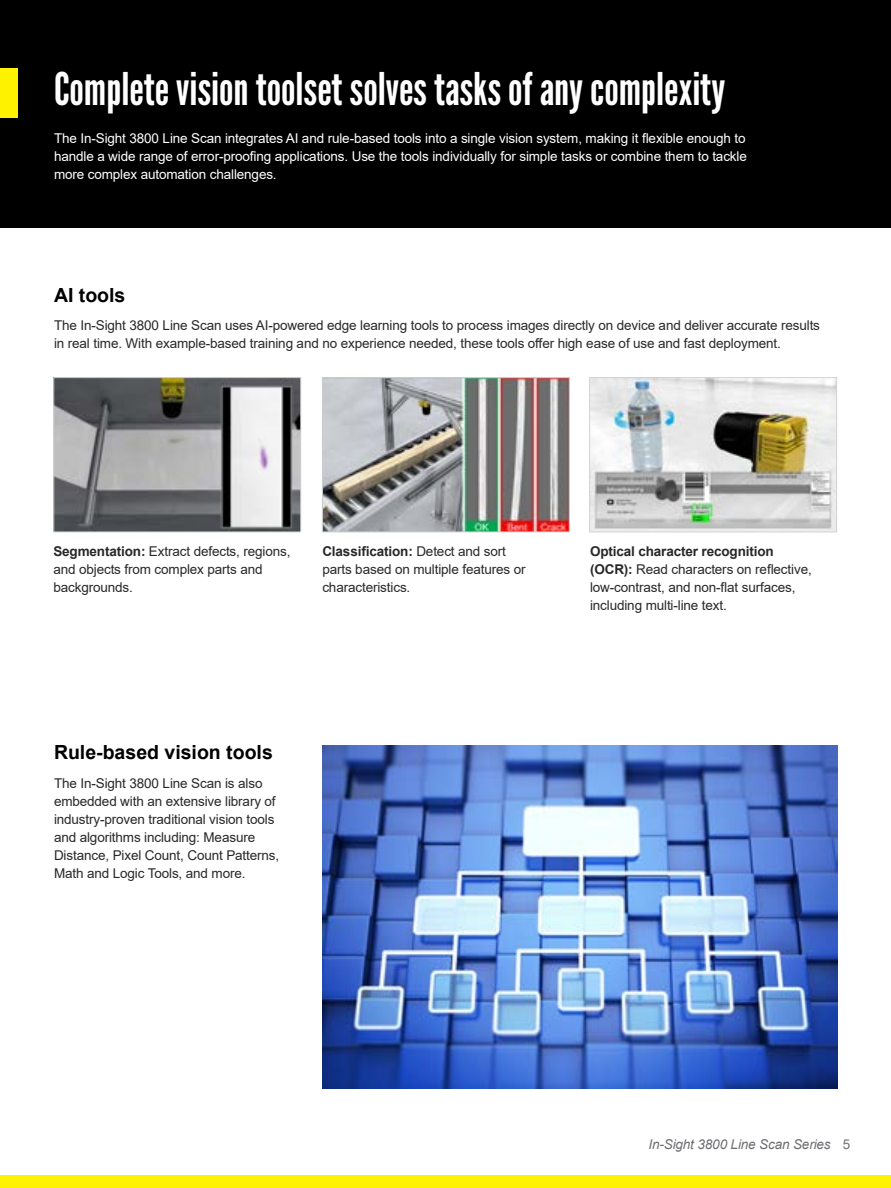
<style>
.page{position:relative;width:891px;height:1188px;background:#fff}
.page>*{position:absolute;margin:0;border:0;box-sizing:border-box;transform-origin:0 0}
.t1{font:45px "League Gothic";color:#fff}
.t2{font:700 19.5px "Arial";color:#000}
.t3{font:13.5px/18px "Arial";letter-spacing:-.01em;color:#292829}
.t4{font:13.5px/18px "Arial";letter-spacing:-.01em;color:#fff;text-align:justify}
.t5{font:italic 13.5px "Arial";letter-spacing:-.01em;color:#6d6e71}
.s1{font-weight:700}
.s2{font-style:normal}
</style>
<div class="page">
<div style="left:0;top:1175px;width:891px;height:13px;background:#fff200"></div>
<div style="left:0;top:0;width:891px;height:228px;background:#000"></div>
<div style="left:0;top:68px;width:18px;height:50px;background:#fff200"></div>
<img style="left:55px;top:379px;width:244px;height:151px">
<div style="left:53px;top:377px;width:248px;height:155px;border:1px solid #d1d3d4"></div>
<img style="left:324px;top:380px;width:243px;height:150px">
<div style="left:322px;top:377px;width:248px;height:155px;border:1px solid #d1d3d4"></div>
<img style="left:591px;top:379px;width:244px;height:151px">
<div style="left:589px;top:377px;width:248px;height:155px;border:1px solid #d1d3d4"></div>
<img style="left:322px;top:745px;width:515px;height:344px">
<h1 class="t1" style="left:54px;top:62px;width:673px">Complete vision toolset solves tasks of any complexity</h1>
<p class="t4" style="left:54px;top:129px;width:694px">The In-Sight 3800 Line Scan integrates AI and rule-based tools into a single vision system, making it flexible enough to handle a wide range of error-proofing applications. Use the tools individually for simple tasks or combine them to tackle more complex automation challenges.</p>
<h2 class="t2" style="left:54px;top:281px;width:73px">AI tools</h2>
<p class="t3" style="left:54px;top:317px;width:768px">The In-Sight 3800 Line Scan uses AI-powered edge learning tools to process images directly on device and deliver accurate results in real time. With example-based training and no experience needed, these tools offer high ease of use and fast deployment.</p>
<p class="t3" style="left:53px;top:542px;width:239px"><span class="s1">Segmentation:</span> Extract defects, regions, and objects from complex parts and backgrounds.</p>
<p class="t3" style="left:322px;top:542px;width:205px"><span class="s1">Classification:</span> Detect and sort parts based on multiple features or characteristics.</p>
<p class="t3" style="left:590px;top:542px;width:223px"><span class="s1">Optical character recognition (OCR):</span> Read characters on reflective, low-contrast, and non-flat surfaces, including multi-line text.</p>
<h2 class="t2" style="left:54px;top:739px;width:220px">Rule-based vision tools</h2>
<p class="t3" style="left:54px;top:774px;width:227px">The In-Sight 3800 Line Scan is also embedded with an extensive library of industry-proven traditional vision tools and algorithms including: Measure Distance, Pixel Count, Count Patterns, Math and Logic Tools, and more.</p>
<p class="t5" style="left:648px;top:1136px;width:203px">In-Sight 3800 Line Scan Series <span class="s2">5</span></p>
</div>
